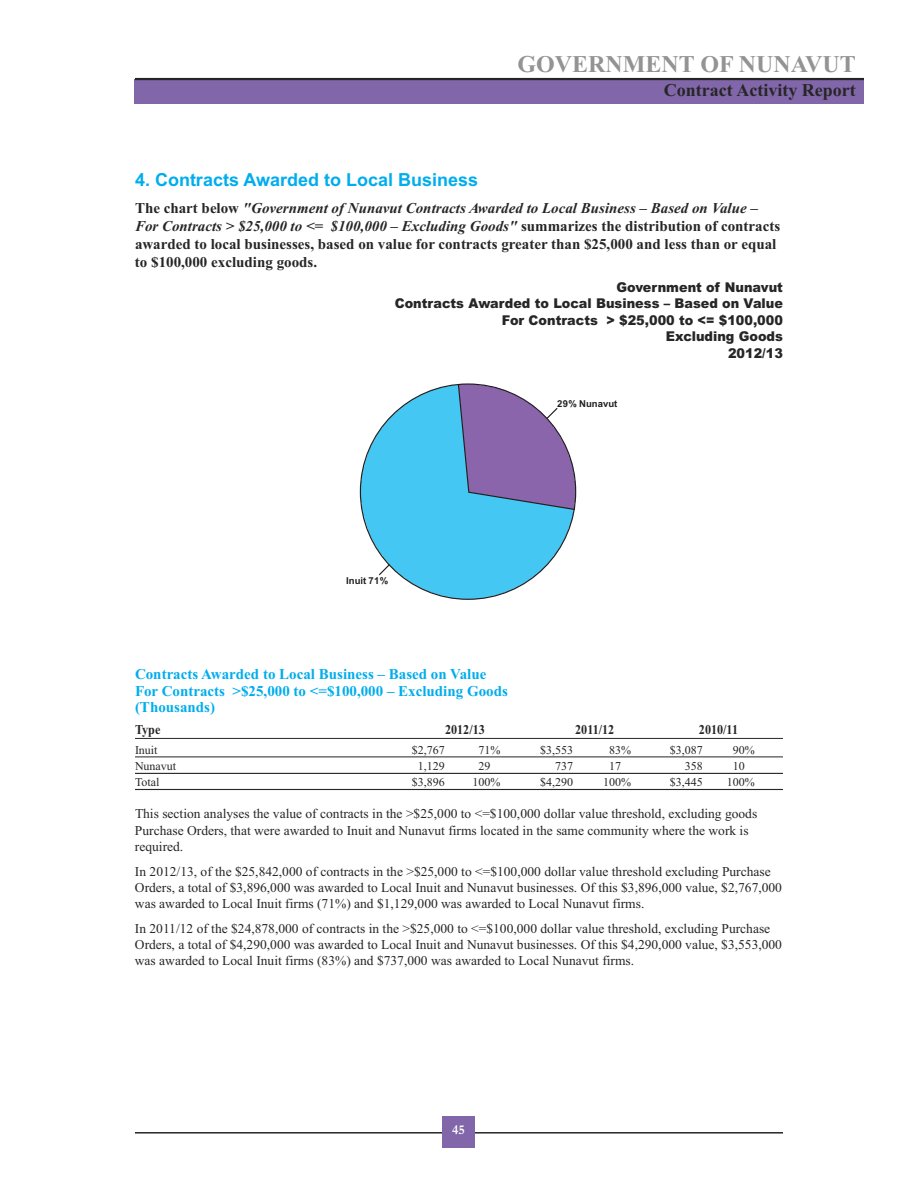
<style>
.page{position:relative;width:918px;height:1188px;background:#fff}
.page>*{position:absolute;margin:0;border:0;box-sizing:border-box;transform-origin:0 0}
.t1{font:700 24px "Times New Roman";color:#939393}
.t2{font:700 18px "Arial";color:#00aded}
.t3{font:700 18px "Times New Roman";color:#272627}
.t4{font:700 15px/18px "Times New Roman";color:#272627}
.t5{font:700 15px/16.5px "Times New Roman";color:#00aded}
.t6{font:13.5px/16.2px "Times New Roman";color:#272627}
.t7{font:900 13.5px/16.5px "Arial";color:#272627;text-align:right;scale:.95 1}
.t8{font:700 13.5px "Times New Roman";color:#272627;scale:.9 1}
.t9{font:700 13.5px "Garamond";color:#fff}
.t10{font:12px "Times New Roman";color:#272627}
.t11{font:700 9.6px "Arial";color:#231f20}
.s1{font-style:italic}
</style>
<div class="page">
<div style="left:135px;top:79px;width:729px;height:25px;background:#8166a9"></div>
<hr style="left:135px;top:78px;width:729px;height:2px;background:#272627">
<hr style="left:135px;top:1132px;width:648px;height:2px;background:#272627">
<div style="left:442px;top:1116px;width:33px;height:31px;background:#8166a9"></div>
<hr style="left:135px;top:738px;width:648px;height:1px;background:#272627">
<hr style="left:135px;top:757px;width:648px;height:1px;background:#272627">
<hr style="left:135px;top:773px;width:648px;height:1px;background:#272627">
<hr style="left:135px;top:789px;width:648px;height:1px;background:#272627">
<svg style="left:361px;top:385px;width:213px;height:214px;fill:#44c8f3"></svg>
<svg style="left:378px;top:563px;width:13px;height:14px"></svg>
<svg style="left:457px;top:384px;width:119px;height:127px"></svg>
<h1 class="t1" style="left:518px;top:49px;width:340px">GOVERNMENT OF NUNAVUT</h1>
<h2 class="t3" style="left:664px;top:79px;width:193px">Contract Activity Report</h2>
<h2 class="t2" style="left:135px;top:170px;width:345px">4. Contracts Awarded to Local Business</h2>
<p class="t4" style="left:135px;top:198px;width:647px">The chart below <span class="s1">"Government of Nunavut Contracts Awarded to Local Business – Based on Value – For Contracts &gt; $25,000 to &lt;= $100,000 – Excluding Goods"</span> summarizes the distribution of contracts awarded to local businesses, based on value for contracts greater than $25,000 and less than or equal to $100,000 excluding goods.</p>
<p class="t7" style="left:395px;top:279px;width:410px">Government of Nunavut<br>Contracts Awarded to Local Business – Based on Value<br>For Contracts &gt; $25,000 to &lt;= $100,000<br>Excluding Goods<br>2012/13</p>
<p class="t11" style="left:346px;top:574px;width:44px">Inuit 71%</p>
<p class="t11" style="left:557px;top:397px;width:62px">29% Nunavut</p>
<p class="t5" style="left:135px;top:666px;width:374px">Contracts Awarded to Local Business – Based on Value<br>For Contracts &gt;$25,000 to &lt;=$100,000 – Excluding Goods (Thousands)</p>
<p class="t8" style="left:135px;top:722px;width:30px">Type</p>
<p class="t8" style="left:445px;top:722px;width:46px">2012/13</p>
<p class="t8" style="left:575px;top:722px;width:45px">2011/12</p>
<p class="t8" style="left:699px;top:722px;width:45px">2010/11</p>
<p class="t10" style="left:135px;top:742px;width:24px">Inuit</p>
<p class="t10" style="left:412px;top:742px;width:34px">$2,767</p>
<p class="t10" style="left:478px;top:742px;width:23px">71%</p>
<p class="t10" style="left:540px;top:742px;width:34px">$3,553</p>
<p class="t10" style="left:609px;top:742px;width:23px">83%</p>
<p class="t10" style="left:670px;top:742px;width:34px">$3,087</p>
<p class="t10" style="left:733px;top:742px;width:23px">90%</p>
<p class="t10" style="left:135px;top:759px;width:43px">Nunavut</p>
<p class="t10" style="left:418px;top:759px;width:28px">1,129</p>
<p class="t10" style="left:478px;top:759px;width:13px">29</p>
<p class="t10" style="left:555px;top:759px;width:19px">737</p>
<p class="t10" style="left:609px;top:759px;width:13px">17</p>
<p class="t10" style="left:685px;top:759px;width:19px">358</p>
<p class="t10" style="left:733px;top:759px;width:13px">10</p>
<p class="t10" style="left:135px;top:775px;width:26px">Total</p>
<p class="t10" style="left:412px;top:775px;width:34px">$3,896</p>
<p class="t10" style="left:472px;top:775px;width:29px">100%</p>
<p class="t10" style="left:540px;top:775px;width:34px">$4,290</p>
<p class="t10" style="left:603px;top:775px;width:29px">100%</p>
<p class="t10" style="left:670px;top:775px;width:34px">$3,445</p>
<p class="t10" style="left:727px;top:775px;width:29px">100%</p>
<p class="t6" style="left:135px;top:806px;width:624px">This section analyses the value of contracts in the &gt;$25,000 to &lt;=$100,000 dollar value threshold, excluding goods<br>Purchase Orders, that were awarded to Inuit and Nunavut firms located in the same community where the work is required.</p>
<p class="t6" style="left:135px;top:863px;width:649px">In 2012/13, of the $25,842,000 of contracts in the &gt;$25,000 to &lt;=$100,000 dollar value threshold excluding Purchase<br>Orders, a total of $3,896,000 was awarded to Local Inuit and Nunavut businesses. Of this $3,896,000 value, $2,767,000 was awarded to Local Inuit firms (71%) and $1,129,000 was awarded to Local Nunavut firms.</p>
<p class="t6" style="left:135px;top:920px;width:649px">In 2011/12 of the $24,878,000 of contracts in the &gt;$25,000 to &lt;=$100,000 dollar value threshold, excluding Purchase<br>Orders, a total of $4,290,000 was awarded to Local Inuit and Nunavut businesses. Of this $4,290,000 value, $3,553,000 was awarded to Local Inuit firms (83%) and $737,000 was awarded to Local Nunavut firms.</p>
<p class="t9" style="left:452px;top:1122px;width:14px">45</p>
</div>
